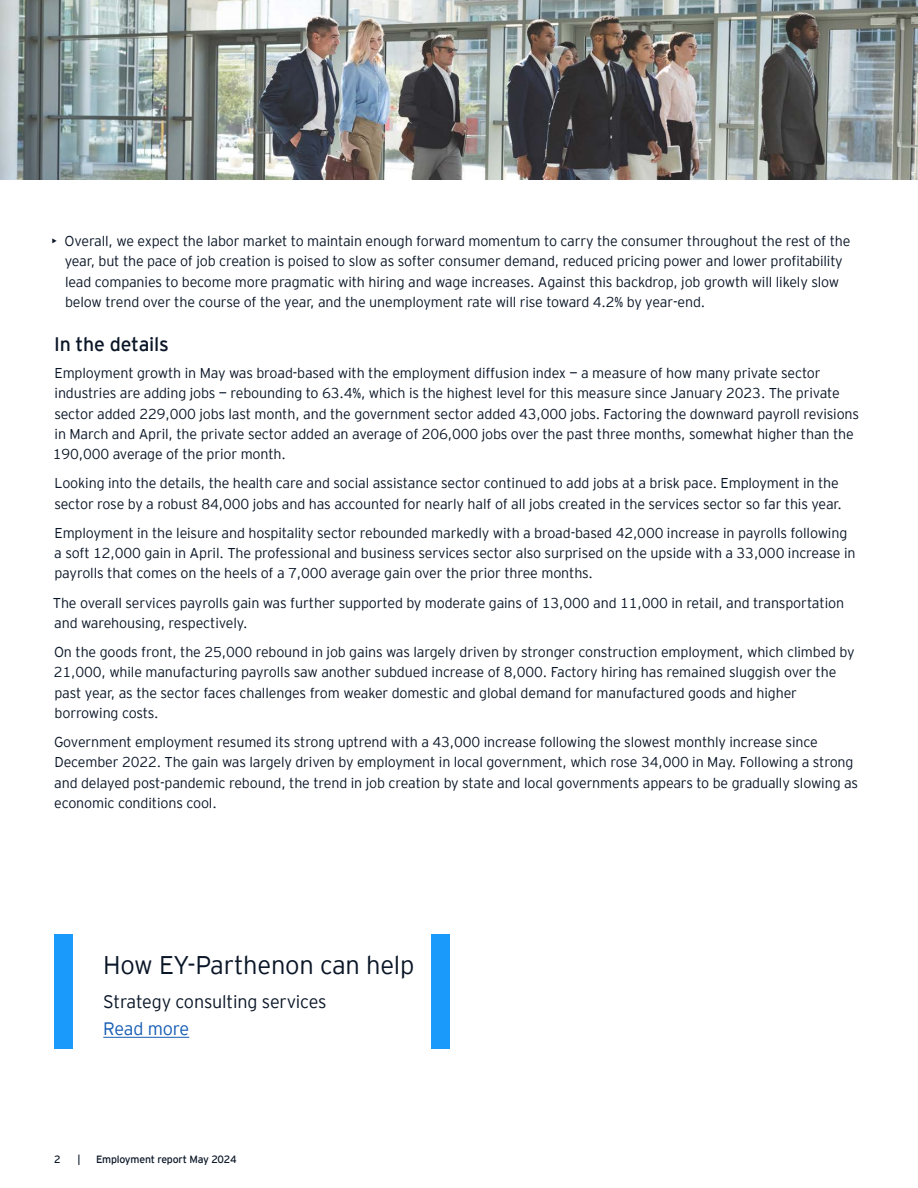
<style>
.page{position:relative;width:918px;height:1188px;background:#fff}
.page>*{position:absolute;margin:0;border:0;box-sizing:border-box;transform-origin:0 0}
.t1{font:300 25.5px "EY Interstate";letter-spacing:-.01em;color:#0a1627}
.t2{font:300 19.5px "EY Interstate";letter-spacing:-.01em;color:#0a1627}
.t3{font:300 18px "EY Interstate";letter-spacing:-.01em;color:#0a1627}
.t4{font:300 18px "EY Interstate";letter-spacing:-.015em;color:#155cb4}
.t5{font:300 14.25px/20.2px "EY Interstate";letter-spacing:-.01em;color:#0a1627}
.t6{font:10.5px "EY Interstate";letter-spacing:-.02em;color:#0a1627}
</style>
<div class="page">
<img style="left:0;top:0;width:918px;height:180px">
<div style="left:54px;top:934px;width:18px;height:114px;background:#1a9afa"></div>
<div style="left:431px;top:934px;width:19px;height:114px;background:#1a9afa"></div>
<hr style="left:103px;top:1037px;width:86px;height:1px;background:#155cb4">
<p class="t5" style="left:65px;top:230px;width:787px;text-indent:-13px">• Overall, we expect the labor market to maintain enough forward momentum to carry the consumer throughout the rest of the year, but the pace of job creation is poised to slow as softer consumer demand, reduced pricing power and lower profitability lead companies to become more pragmatic with hiring and wage increases. Against this backdrop, job growth will likely slow below trend over the course of the year, and the unemployment rate will rise toward 4.2% by year-end.</p>
<h2 class="t2" style="left:54px;top:330px;width:116px">In the details</h2>
<p class="t5" style="left:53px;top:362px;width:808px">Employment growth in May was broad-based with the employment diffusion index — a measure of how many private sector industries are adding jobs — rebounding to 63.4%, which is the highest level for this measure since January 2023. The private sector added 229,000 jobs last month, and the government sector added 43,000 jobs. Factoring the downward payroll revisions in March and April, the private sector added an average of 206,000 jobs over the past three months, somewhat higher than the 190,000 average of the prior month.</p>
<p class="t5" style="left:54px;top:472px;width:789px">Looking into the details, the health care and social assistance sector continued to add jobs at a brisk pace. Employment in the sector rose by a robust 84,000 jobs and has accounted for nearly half of all jobs created in the services sector so far this year.</p>
<p class="t5" style="left:54px;top:522px;width:803px">Employment in the leisure and hospitality sector rebounded markedly with a broad-based 42,000 increase in payrolls following a soft 12,000 gain in April. The professional and business services sector also surprised on the upside with a 33,000 increase in payrolls that comes on the heels of a 7,000 average gain over the prior three months.</p>
<p class="t5" style="left:53px;top:592px;width:793px">The overall services payrolls gain was further supported by moderate gains of 13,000 and 11,000 in retail, and transportation and warehousing, respectively.</p>
<p class="t5" style="left:54px;top:641px;width:802px">On the goods front, the 25,000 rebound in job gains was largely driven by stronger construction employment, which climbed by 21,000, while manufacturing payrolls saw another subdued increase of 8,000. Factory hiring has remained sluggish over the past year, as the sector faces challenges from weaker domestic and global demand for manufactured goods and higher borrowing costs.</p>
<p class="t5" style="left:54px;top:731px;width:806px">Government employment resumed its strong uptrend with a 43,000 increase following the slowest monthly increase since December 2022. The gain was largely driven by employment in local government, which rose 34,000 in May. Following a strong and delayed post-pandemic rebound, the trend in job creation by state and local governments appears to be gradually slowing as economic conditions cool.</p>
<h1 class="t1" style="left:103px;top:947px;width:312px">How EY-Parthenon can help</h1>
<p class="t3" style="left:103px;top:989px;width:225px">Strategy consulting services</p>
<p class="t4" style="left:103px;top:1016px;width:87px">Read more</p>
<p class="t6" style="left:54px;top:1152px;width:8px">2</p>
<p class="t6" style="left:77px;top:1152px;width:5px">|</p>
<p class="t6" style="left:96px;top:1152px;width:142px">Employment report May 2024</p>
</div>
